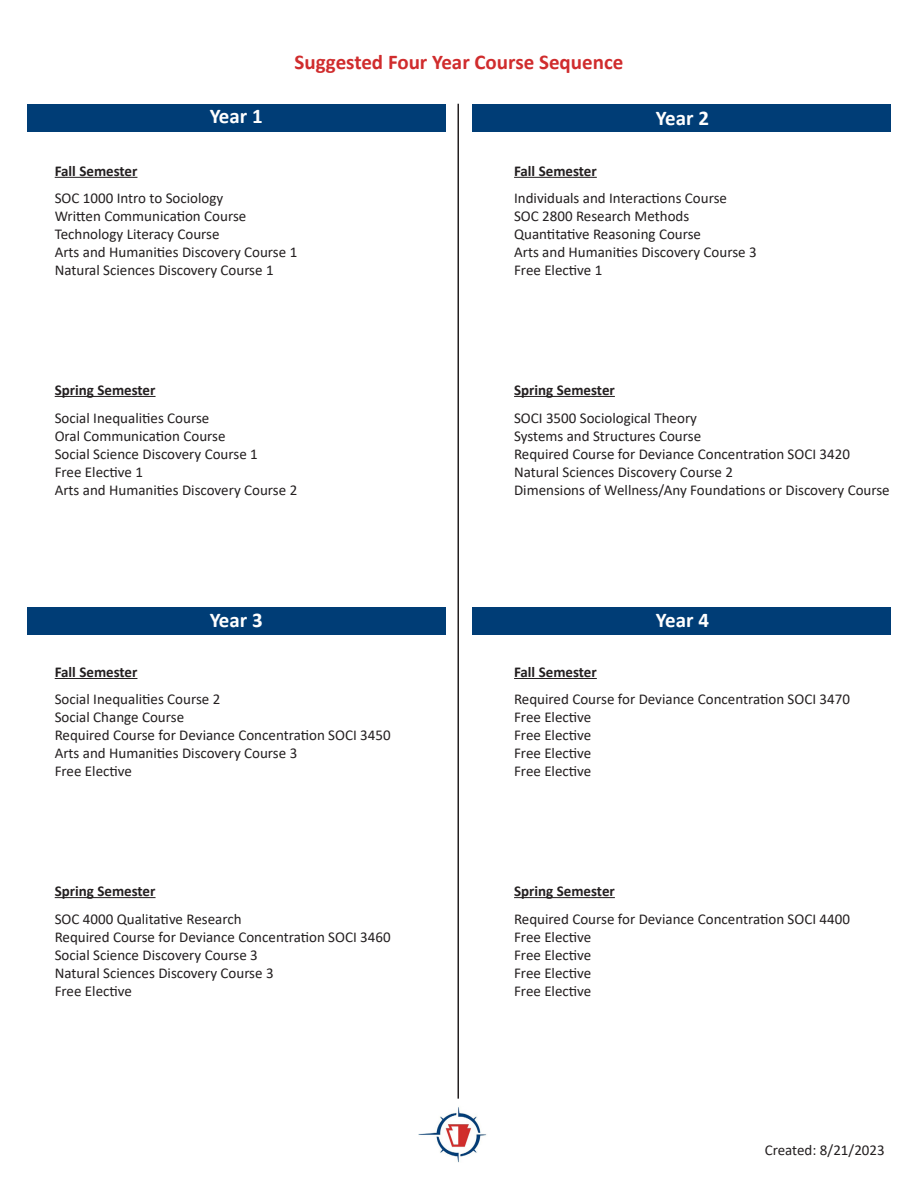
<style>
.page{position:relative;width:918px;height:1188px;background:#fff}
.page>*{position:absolute;margin:0;border:0;box-sizing:border-box;transform-origin:0 0}
.t1{font:700 21px "Calibri";color:#d02c2d}
.t2{font:700 21px "Calibri";color:#fff}
.t3{font:15px "Calibri";color:#231f20}
.t4{font:700 15px "Calibri";color:#231f20}
</style>
<div class="page">
<div style="left:27px;top:104px;width:419px;height:28px;background:#003d76"></div>
<div style="left:27px;top:607px;width:419px;height:27px;background:#003d76"></div>
<div style="left:472px;top:104px;width:419px;height:28px;background:#003d76"></div>
<div style="left:472px;top:607px;width:419px;height:27px;background:#003d76"></div>
<hr style="left:458px;top:104px;width:1px;height:995px;background:#231f20">
<hr style="left:55px;top:177px;width:82px;height:1px;background:#231f20">
<hr style="left:55px;top:678px;width:82px;height:1px;background:#231f20">
<hr style="left:514px;top:177px;width:83px;height:1px;background:#231f20">
<hr style="left:514px;top:678px;width:83px;height:1px;background:#231f20">
<hr style="left:55px;top:396px;width:101px;height:1px;background:#231f20">
<hr style="left:55px;top:897px;width:101px;height:1px;background:#231f20">
<hr style="left:514px;top:396px;width:101px;height:1px;background:#231f20">
<hr style="left:514px;top:897px;width:101px;height:1px;background:#231f20">
<img style="left:418px;top:1107px;width:69px;height:56px">
<p class="t4" style="left:55px;top:160px;width:84px">Fall Semester</p>
<p class="t2" style="left:210px;top:101px;width:55px">Year 1</p>
<p class="t1" style="left:295px;top:47px;width:330px">Suggested Four Year Course Sequence</p>
<p class="t4" style="left:514px;top:160px;width:84px">Fall Semester</p>
<p class="t2" style="left:656px;top:103px;width:55px">Year 2</p>
<p class="t3" style="left:55px;top:187px;width:170px">SOC 1000 Intro to Sociology</p>
<p class="t3" style="left:55px;top:205px;width:193px">Written Communication Course</p>
<p class="t3" style="left:55px;top:223px;width:166px">Technology Literacy Course</p>
<p class="t3" style="left:55px;top:241px;width:244px">Arts and Humanities Discovery Course 1</p>
<p class="t3" style="left:55px;top:259px;width:220px">Natural Sciences Discovery Course 1</p>
<p class="t4" style="left:55px;top:379px;width:102px">Spring Semester</p>
<p class="t3" style="left:55px;top:408px;width:156px">Social Inequalities Course</p>
<p class="t3" style="left:55px;top:426px;width:172px">Oral Communication Course</p>
<p class="t3" style="left:55px;top:444px;width:205px">Social Science Discovery Course 1</p>
<p class="t3" style="left:55px;top:462px;width:90px">Free Elective 1</p>
<p class="t3" style="left:55px;top:480px;width:244px">Arts and Humanities Discovery Course 2</p>
<p class="t4" style="left:55px;top:661px;width:84px">Fall Semester</p>
<p class="t2" style="left:210px;top:605px;width:55px">Year 3</p>
<p class="t3" style="left:55px;top:688px;width:167px">Social Inequalities Course 2</p>
<p class="t3" style="left:55px;top:706px;width:131px">Social Change Course</p>
<p class="t3" style="left:55px;top:724px;width:337px">Required Course for Deviance Concentration SOCI 3450</p>
<p class="t3" style="left:55px;top:742px;width:244px">Arts and Humanities Discovery Course 3</p>
<p class="t3" style="left:55px;top:760px;width:79px">Free Elective</p>
<p class="t4" style="left:55px;top:880px;width:102px">Spring Semester</p>
<p class="t3" style="left:55px;top:909px;width:188px">SOC 4000 Qualitative Research</p>
<p class="t3" style="left:55px;top:927px;width:337px">Required Course for Deviance Concentration SOCI 3460</p>
<p class="t3" style="left:55px;top:945px;width:205px">Social Science Discovery Course 3</p>
<p class="t3" style="left:55px;top:963px;width:220px">Natural Sciences Discovery Course 3</p>
<p class="t3" style="left:55px;top:981px;width:79px">Free Elective</p>
<p class="t3" style="left:514px;top:187px;width:214px">Individuals and Interactions Course</p>
<p class="t3" style="left:514px;top:205px;width:177px">SOC 2800 Research Methods</p>
<p class="t3" style="left:514px;top:223px;width:189px">Quantitative Reasoning Course</p>
<p class="t3" style="left:514px;top:241px;width:244px">Arts and Humanities Discovery Course 3</p>
<p class="t3" style="left:514px;top:259px;width:90px">Free Elective 1</p>
<p class="t4" style="left:514px;top:379px;width:102px">Spring Semester</p>
<p class="t3" style="left:514px;top:408px;width:185px">SOCI 3500 Sociological Theory</p>
<p class="t3" style="left:514px;top:426px;width:189px">Systems and Structures Course</p>
<p class="t3" style="left:514px;top:444px;width:337px">Required Course for Deviance Concentration SOCI 3420</p>
<p class="t3" style="left:514px;top:462px;width:220px">Natural Sciences Discovery Course 2</p>
<p class="t3" style="left:514px;top:480px;width:377px">Dimensions of Wellness/Any Foundations or Discovery Course</p>
<p class="t4" style="left:514px;top:661px;width:84px">Fall Semester</p>
<p class="t2" style="left:656px;top:606px;width:55px">Year 4</p>
<p class="t3" style="left:514px;top:688px;width:337px">Required Course for Deviance Concentration SOCI 3470</p>
<p class="t3" style="left:514px;top:706px;width:79px">Free Elective</p>
<p class="t3" style="left:514px;top:724px;width:79px">Free Elective</p>
<p class="t3" style="left:514px;top:742px;width:79px">Free Elective</p>
<p class="t3" style="left:514px;top:760px;width:79px">Free Elective</p>
<p class="t4" style="left:514px;top:880px;width:102px">Spring Semester</p>
<p class="t3" style="left:514px;top:909px;width:337px">Required Course for Deviance Concentration SOCI 4400</p>
<p class="t3" style="left:514px;top:927px;width:79px">Free Elective</p>
<p class="t3" style="left:514px;top:945px;width:79px">Free Elective</p>
<p class="t3" style="left:514px;top:963px;width:79px">Free Elective</p>
<p class="t3" style="left:514px;top:981px;width:79px">Free Elective</p>
<p class="t3" style="left:765px;top:1139px;width:121px">Created: 8/21/2023</p>
</div>
